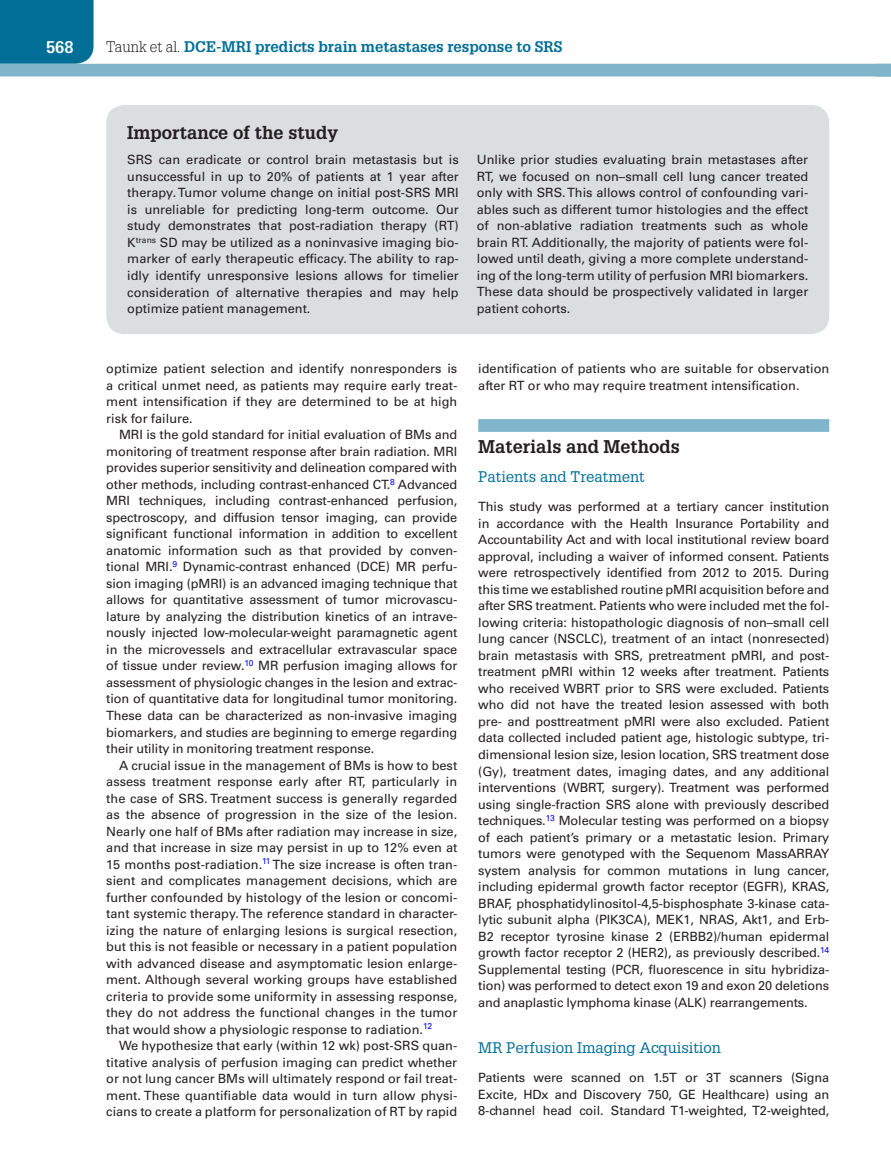
<style>
.page{position:relative;width:891px;height:1175px;background:#fff}
.page>*{position:absolute;margin:0;border:0;box-sizing:border-box;transform-origin:0 0}
.t1{font:700 18px "Glypha LT Std";color:#231f20}
.t2{font:700 16.5px "Glypha LT Std";color:#fff}
.t3{font:700 15px "Glypha LT Std";color:#006e96}
.t4{font:15px "Glypha LT Std";color:#006e96}
.t5{font:12.75px/16.5px "Univers LT Std";color:#231f20;text-align:justify}
.s1{font-weight:300;color:#231f20}
</style>
<div class="page">
<div style="left:0;top:0;width:94px;height:64px;background:#006e96"></div>
<div style="left:0;top:64px;width:891px;height:12px;background:#7fb4ca"></div>
<div style="left:478px;top:419px;width:351px;height:13px;background:#7fb4ca"></div>
<div style="left:106px;top:105px;width:723px;height:229px;background:#dcdddf;border-radius:18px"></div>
<p class="t2" style="left:46px;top:37px;width:29px">568</p>
<p class="t3" style="left:106px;top:37px;width:458px"><span class="s1">Taunk et al.</span> DCE-MRI predicts brain metastases response to SRS</p>
<h1 class="t1" style="left:127px;top:121px;width:212px">Importance of the study</h1>
<p class="t5" style="left:127px;top:152px;width:333px">SRS can eradicate or control brain metastasis but is unsuccessful in up to 20% of patients at 1 year after therapy. Tumor volume change on initial post-SRS MRI is unreliable for predicting long-term outcome. Our study demonstrates that post-radiation therapy (RT)<br>K<sup>trans</sup> SD may be utilized as a noninvasive imaging bio&shy;marker of early therapeutic efficacy. The ability to rap&shy;idly identify unresponsive lesions allows for timelier consideration of alternative therapies and may help optimize patient management.</p>
<p class="t5" style="left:477px;top:152px;width:333px">Unlike prior studies evaluating brain metastases after RT, we focused on non–small cell lung cancer treated only with SRS. This allows control of confounding vari&shy;ables such as different tumor histologies and the effect of non-ablative radiation treatments such as whole brain RT. Additionally, the majority of patients were fol&shy;lowed until death, giving a more complete understand&shy;ing of the long-term utility of perfusion MRI biomarkers.<br>These data should be prospectively validated in larger patient cohorts.</p>
<p class="t5" style="left:106px;top:361px;width:353px">optimize patient selection and identify nonresponders is a critical unmet need, as patients may require early treat&shy;ment intensification if they are determined to be at high risk for failure.</p>
<p class="t5" style="left:106px;top:426px;width:353px;text-indent:13px">MRI is the gold standard for initial evaluation of BMs and monitoring of treatment response after brain radiation. MRI provides superior sensitivity and delineation compared with other methods, including contrast-enhanced CT.<sup>8</sup> Advanced MRI techniques, including contrast-enhanced perfusion, spectroscopy, and diffusion tensor imaging, can provide significant functional information in addition to excellent anatomic information such as that provided by conven&shy;tional MRI.<sup>9</sup> Dynamic-contrast enhanced (DCE) MR perfu&shy;sion imaging (pMRI) is an advanced imaging technique that allows for quantitative assessment of tumor microvascu&shy;lature by analyzing the distribution kinetics of an intrave&shy;nously injected low-molecular-weight paramagnetic agent in the microvessels and extracellular extravascular space of tissue under review.<sup>10</sup> MR perfusion imaging allows for assessment of physiologic changes in the lesion and extrac&shy;tion of quantitative data for longitudinal tumor monitoring.<br>These data can be characterized as non-invasive imaging biomarkers, and studies are beginning to emerge regarding their utility in monitoring treatment response.</p>
<p class="t5" style="left:106px;top:756px;width:353px;text-indent:13px">A crucial issue in the management of BMs is how to best assess treatment response early after RT, particularly in the case of SRS. Treatment success is generally regarded as the absence of progression in the size of the lesion.<br>Nearly one half of BMs after radiation may increase in size, and that increase in size may persist in up to 12% even at 15 months post-radiation.<sup>11</sup> The size increase is often tran&shy;sient and complicates management decisions, which are further confounded by histology of the lesion or concomi&shy;tant systemic therapy. The reference standard in character&shy;izing the nature of enlarging lesions is surgical resection, but this is not feasible or necessary in a patient population with advanced disease and asymptomatic lesion enlarge&shy;ment. Although several working groups have established criteria to provide some uniformity in assessing response, they do not address the functional changes in the tumor that would show a physiologic response to radiation.<sup>12</sup></p>
<p class="t5" style="left:106px;top:1037px;width:353px;text-indent:13px">We hypothesize that early (within 12 wk) post-SRS quan&shy;titative analysis of perfusion imaging can predict whether or not lung cancer BMs will ultimately respond or fail treat&shy;ment. These quantifiable data would in turn allow physi&shy;cians to create a platform for personalization of RT by rapid</p>
<p class="t5" style="left:478px;top:361px;width:352px">identification of patients who are suitable for observation after RT or who may require treatment intensification.</p>
<h1 class="t1" style="left:478px;top:435px;width:203px">Materials and Methods</h1>
<p class="t4" style="left:478px;top:468px;width:168px">Patients and Treatment</p>
<p class="t5" style="left:478px;top:499px;width:353px">This study was performed at a tertiary cancer institution in accordance with the Health Insurance Portability and Accountability Act and with local institutional review board approval, including a waiver of informed consent. Patients were retrospectively identified from 2012 to 2015. During this time we established routine pMRI acquisition before and after SRS treatment. Patients who were included met the fol&shy;lowing criteria: histopathologic diagnosis of non–small cell lung cancer (NSCLC), treatment of an intact (nonresected) brain metastasis with SRS, pretreatment pMRI, and post&shy;treatment pMRI within 12 weeks after treatment. Patients who received WBRT prior to SRS were excluded. Patients who did not have the treated lesion assessed with both pre- and posttreatment pMRI were also excluded. Patient data collected included patient age, histologic subtype, tri&shy;dimensional lesion size, lesion location, SRS treatment dose (Gy), treatment dates, imaging dates, and any additional interventions (WBRT, surgery). Treatment was performed using single-fraction SRS alone with previously described techniques.<sup>13</sup> Molecular testing was performed on a biopsy of each patient’s primary or a metastatic lesion. Primary tumors were genotyped with the Sequenom MassARRAY system analysis for common mutations in lung cancer, including epidermal growth factor receptor (EGFR), KRAS, BRAF, phosphatidylinositol-4,5-bisphosphate 3-kinase cata&shy;lytic subunit alpha (PIK3CA), MEK1, NRAS, Akt1, and Erb-B2 receptor tyrosine kinase 2 (ERBB2)/human epidermal growth factor receptor 2 (HER2), as previously described.<sup>14<br></sup>Supplemental testing (PCR, fluorescence in situ hybridiza&shy;tion) was performed to detect exon 19 and exon 20 deletions and anaplastic lymphoma kinase (ALK) rearrangements.</p>
<p class="t4" style="left:478px;top:1038px;width:244px">MR Perfusion Imaging Acquisition</p>
<p class="t5" style="left:478px;top:1069px;width:353px">Patients were scanned on 1.5T or 3T scanners (Signa Excite, HDx and Discovery 750, GE Healthcare) using an 8-channel head coil. Standard T1-weighted, T2-weighted,</p>
</div>
